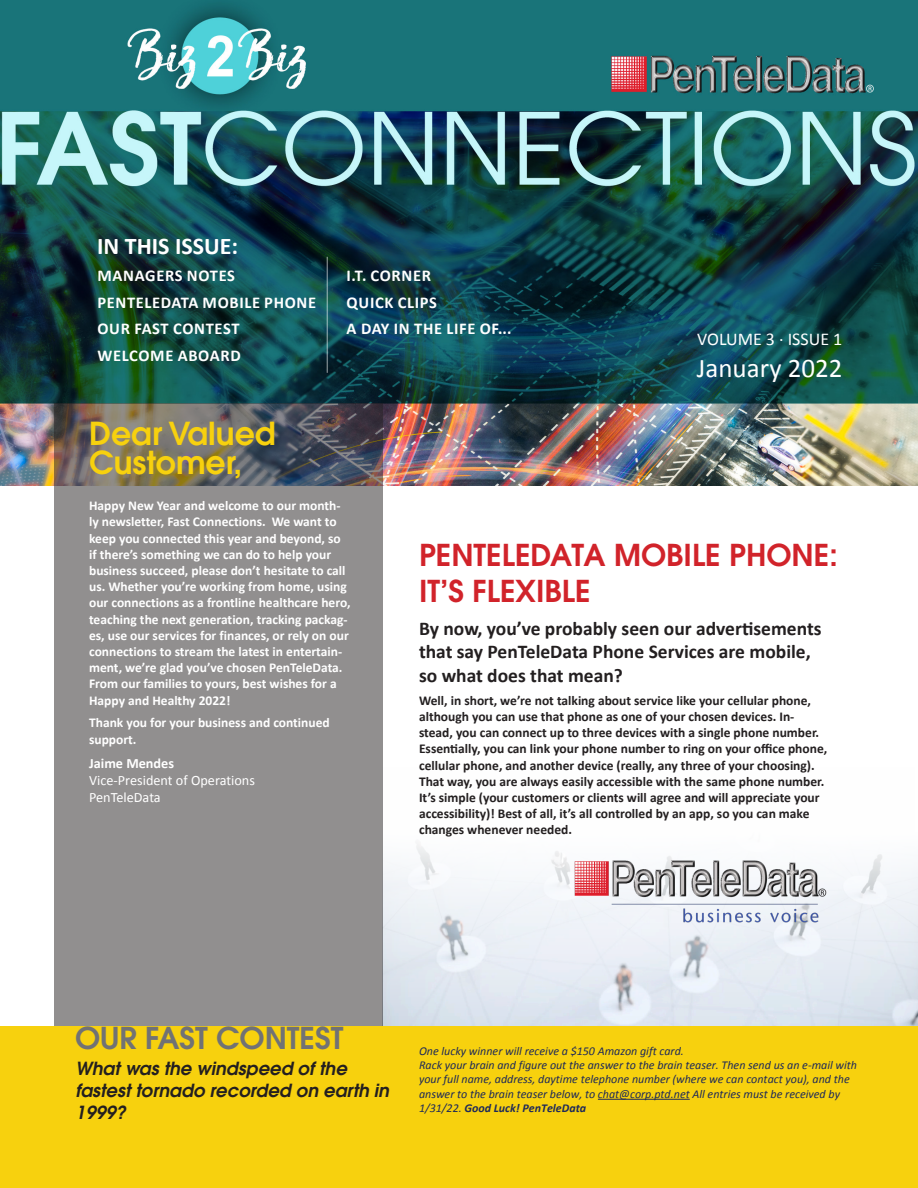
<style>
.page{position:relative;width:918px;height:1188px;background:#fff}
.page>*{position:absolute;margin:0;border:0;box-sizing:border-box;transform-origin:0 0}
.t1{font:600 31.5px/28.5px "Avant Garde";color:#f7d10e}
.t2{font:600 30px/36px "Avant Garde";color:#d1232a}
.t3{font:600 30px "Avant Garde";color:#717274}
.t4{font:27px "Calibri";color:#fff}
.t5{font:700 24px "Calibri";color:#fff}
.t6{font:700 19.5px/23.4px "Calibri";color:#231f20}
.t7{font:italic 600 18px/21.6px "Avant Garde";color:#231f20}
.t8{font:18px "Calibri";color:#fff}
.t9{font:700 16.5px "Calibri";letter-spacing:.04em;color:#fff}
.t10{font:14.25px/17.1px "Calibri";color:#fff}
.t11{font:700 13.5px/16.2px "Calibri";color:#fff}
.t12{font:700 13.5px/16.2px "Calibri";color:#231f20}
.t13{font:italic 12px/14.4px "Calibri";color:#1e2959}
.s1{font-weight:700}
</style>
<div class="page">
<img style="left:382px;top:768px;width:536px;height:258px">
<img style="left:0;top:0;width:918px;height:486px">
<svg style="left:54px;top:403px;width:328px;height:623px;fill:#918f8f"></svg>
<div style="left:0;top:1026px;width:918px;height:162px;background:#f7d10e"></div>
<hr style="left:598px;top:1099px;width:92px;height:1px;background:#1e2959">
<hr style="left:327px;top:257px;width:1px;height:116px;background:#fff">
<img style="left:565px;top:851px;width:268px;height:79px">
<p class="t5" style="left:97px;top:232px;width:142px">IN THIS ISSUE:</p>
<p class="t9" style="left:98px;top:265px;width:139px">MANAGERS NOTES</p>
<p class="t9" style="left:98px;top:292px;width:220px">PENTELEDATA MOBILE PHONE</p>
<p class="t9" style="left:98px;top:318px;width:144px">OUR FAST CONTEST</p>
<p class="t9" style="left:98px;top:345px;width:145px">WELCOME ABOARD</p>
<p class="t9" style="left:347px;top:266px;width:86px">I.T. CORNER</p>
<p class="t9" style="left:347px;top:292px;width:92px">QUICK CLIPS</p>
<p class="t9" style="left:347px;top:319px;width:166px">A DAY IN THE LIFE OF...</p>
<p class="t8" style="left:697px;top:328px;width:147px">VOLUME 3 . ISSUE 1</p>
<p class="t4" style="left:697px;top:352px;width:147px">January 2022</p>
<p class="t1" style="left:89px;top:419px;width:188px">Dear Valued<br>Customer,</p>
<p class="t11" style="left:89px;top:497px;width:263px">Happy New Year and welcome to our month&shy;ly newsletter, Fast Connections. We want to keep you connected this year and beyond, so if there’s something we can do to help your business succeed, please don’t hesitate to call us. Whether you’re working from home, using our connections as a frontline healthcare hero, teaching the next generation, tracking packag&shy;es, use our services for finances, or rely on our connections to stream the latest in entertain&shy;ment, we’re glad you’ve chosen PenTeleData.<br>From our families to yours, best wishes for a Happy and Healthy 2022!</p>
<p class="t11" style="left:89px;top:714px;width:242px">Thank you for your business and continued support.</p>
<p class="t10" style="left:89px;top:754px;width:167px"><span class="s1">Jaime Mendes<br></span>Vice-President of Operations<br>PenTeleData</p>
<p class="t2" style="left:419px;top:537px;width:420px">PENTELEDATA MOBILE PHONE:<br>IT’S FLEXIBLE</p>
<p class="t6" style="left:419px;top:616px;width:404px">By now, you’ve probably seen our advertisements that say PenTeleData Phone Services are mobile, so what does that mean?</p>
<p class="t12" style="left:419px;top:692px;width:410px">Well, in short, we’re not talking about service like your cellular phone, although you can use that phone as one of your chosen devices. In&shy;stead, you can connect up to three devices with a single phone number.<br>Essentially, you can link your phone number to ring on your office phone, cellular phone, and another device (really, any three of your choosing).<br>That way, you are always easily accessible with the same phone number.<br>It’s simple (your customers or clients will agree and will appreciate your accessibility)! Best of all, it’s all controlled by an app, so you can make changes whenever needed.</p>
<p class="t3" style="left:75px;top:1018px;width:270px">OUR FAST CONTEST</p>
<p class="t7" style="left:76px;top:1058px;width:315px">What was the windspeed of the fastest tornado recorded on earth in<br>1999?</p>
<p class="t13" style="left:419px;top:1043px;width:266px">One lucky winner will receive a $150 Amazon gift card.</p>
<p class="t13" style="left:419px;top:1057px;width:440px">Rack your brain and figure out the answer to the brain teaser. Then send us an e-mail with your full name, address, daytime telephone number (where we can contact you), and the answer to the brain teaser below, to chat@corp.ptd.net All entries must be received by 1/31/22. <span class="s1">Good Luck! PenTeleData</span></p>
</div>
